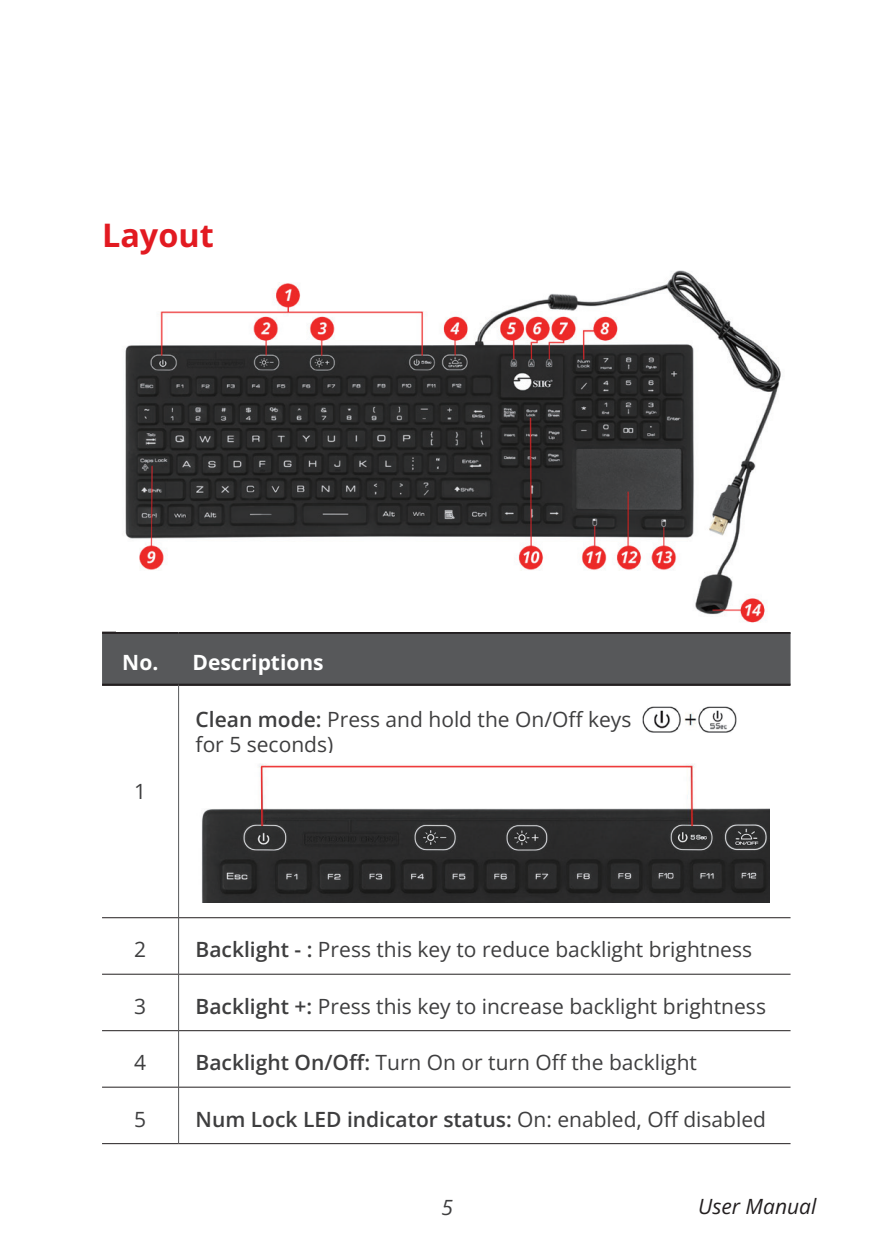
<style>
.page{position:relative;width:893px;height:1259px;background:#fff}
.page>*{position:absolute;margin:0;border:0;box-sizing:border-box;transform-origin:0 0}
.t1{font:700 32.4px "Open Sans";color:#e21a21}
.t2{font:21px/25.2px "Open Sans";color:#3e3e3f}
.t3{font:600 21px "Open Sans";color:#3e3e3f}
.t4{font:700 21px "Open Sans";color:#fff}
.t5{font:italic 21px "Open Sans";color:#231f20}
.t6{font:italic 21px "Open Sans";color:#3e3e3f}
.s1{font-weight:600}
.s2{font-weight:400}
</style>
<div class="page">
<div style="left:102px;top:634px;width:688px;height:49px;background:#57585a"></div>
<hr style="left:178px;top:686px;width:1px;height:231px;background:#57585a">
<hr style="left:178px;top:918px;width:1px;height:56px;background:#57585a">
<hr style="left:178px;top:974px;width:1px;height:56px;background:#57585a">
<hr style="left:178px;top:1031px;width:1px;height:55px;background:#57585a">
<hr style="left:178px;top:1087px;width:1px;height:56px;background:#57585a">
<hr style="left:102px;top:917px;width:77px;height:1px;background:#231f20">
<hr style="left:179px;top:917px;width:611px;height:1px;background:#231f20">
<hr style="left:102px;top:973px;width:77px;height:1px;background:#231f20">
<hr style="left:179px;top:973px;width:611px;height:1px;background:#231f20">
<hr style="left:102px;top:1030px;width:77px;height:1px;background:#231f20">
<hr style="left:179px;top:1030px;width:611px;height:1px;background:#231f20">
<hr style="left:102px;top:1086px;width:77px;height:1px;background:#231f20">
<hr style="left:179px;top:1086px;width:611px;height:1px;background:#231f20">
<hr style="left:102px;top:1143px;width:77px;height:1px;background:#231f20">
<hr style="left:179px;top:1143px;width:611px;height:1px;background:#231f20">
<hr style="left:102px;top:631px;width:77px;height:3px;background:#231f20">
<hr style="left:179px;top:631px;width:611px;height:3px;background:#231f20">
<hr style="left:178px;top:634px;width:1px;height:49px;background:#57585a">
<hr style="left:102px;top:683px;width:77px;height:3px;background:#231f20">
<hr style="left:179px;top:683px;width:611px;height:3px;background:#231f20">
<img style="left:202px;top:764px;width:568px;height:138px">
<img style="left:642px;top:706px;width:95px;height:27px">
<img style="left:125px;top:270px;width:656px;height:353px">
<h1 class="t1" style="left:102px;top:213px;width:113px">Layout</h1>
<p class="t4" style="left:122px;top:647px;width:203px">No. Descriptions</p>
<p class="t2" style="left:134px;top:778px;width:14px">1</p>
<p class="t2" style="left:196px;top:706px;width:437px"><span class="s1">Clean mode:</span> Press and hold the On/Off keys for 5 seconds)</p>
<p class="t2" style="left:134px;top:936px;width:14px">2</p>
<p class="t2" style="left:196px;top:936px;width:558px"><span class="s1">Backlight - :</span> Press this key to reduce backlight brightness</p>
<p class="t2" style="left:134px;top:993px;width:14px">3</p>
<p class="t2" style="left:196px;top:993px;width:572px"><span class="s1">Backlight +:</span> Press this key to increase backlight brightness</p>
<p class="t2" style="left:134px;top:1049px;width:14px">4</p>
<p class="t2" style="left:196px;top:1049px;width:503px"><span class="s1">Backlight On/Off:</span> Turn On or turn Off the backlight</p>
<p class="t2" style="left:134px;top:1106px;width:14px">5</p>
<p class="t3" style="left:196px;top:1104px;width:572px">Num Lock LED indicator status: <span class="s2">On: enabled, Off disabled</span></p>
<p class="t6" style="left:442px;top:1192px;width:13px">5</p>
<p class="t5" style="left:698px;top:1191px;width:120px">User Manual</p>
</div>
